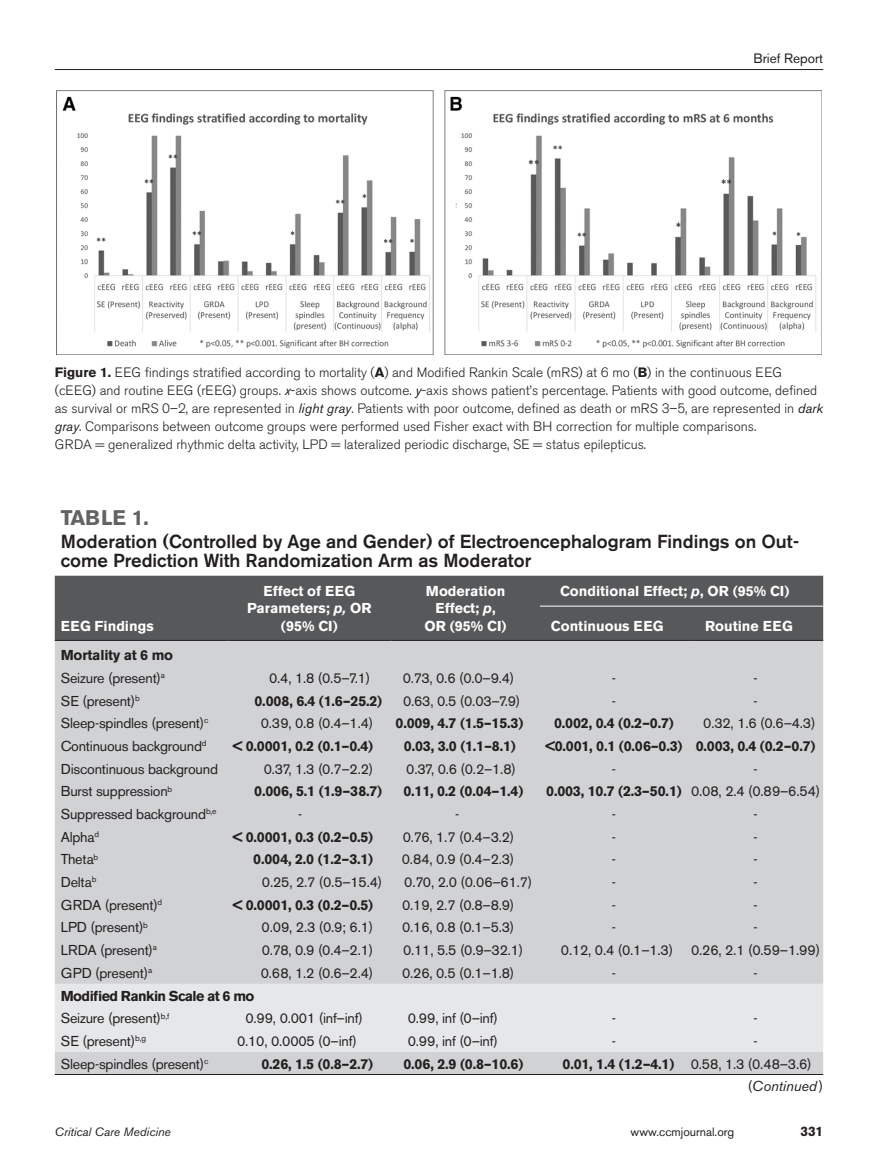
<style>
.page{position:relative;width:878px;height:1175px;background:#fff}
.page>*{position:absolute;margin:0;border:0;box-sizing:border-box;transform-origin:0 0}
.t1{font:700 21px "Akzidenz Grotesk BE";color:#636366}
.t2{font:500 18.75px/19.5px "Akzidenz Grotesk BE";color:#231f20}
.t3{font:14.25px/22.6px "Akzidenz Grotesk BE";letter-spacing:-.015em;color:#231f20}
.t4{font:700 14.25px "Akzidenz Grotesk BE";letter-spacing:-.015em;color:#231f20}
.t5{font:700 14.25px/17.2px "Akzidenz Grotesk BE";color:#fff;text-align:center}
.t6{font:700 14.25px/22.6px "Akzidenz Grotesk BE";letter-spacing:-.04em;color:#231f20}
.t7{font:300 13.5px/18px "Akzidenz Grotesk BE";color:#231f20}
.t8{font:13.5px "Akzidenz Grotesk BE";color:#231f20}
.t9{font:700 13.5px "Akzidenz Grotesk BE";color:#231f20}
.t10{font:italic 12px "Akzidenz Grotesk BE";color:#231f20}
.t11{font:12px "Akzidenz Grotesk BE";color:#231f20}
.s1{font-weight:700}
.s2{font-weight:400;font-style:italic}
.s3{font-style:italic}
.s4{font-weight:400}
</style>
<div class="page">
<hr style="left:55px;top:69px;width:768px;height:1px;background:#231f20">
<img style="left:57px;top:90px;width:764px;height:265px">
<div style="left:55px;top:575px;width:768px;height:65px;background:#57585a"></div>
<div style="left:55px;top:641px;width:768px;height:433px;background:#d1d2d4"></div>
<div style="left:55px;top:983px;width:768px;height:69px;background:#e6e7e9"></div>
<hr style="left:55px;top:640px;width:172px;height:1px;background:#231f20">
<hr style="left:227px;top:640px;width:164px;height:1px;background:#231f20">
<hr style="left:391px;top:640px;width:149px;height:1px;background:#231f20">
<hr style="left:540px;top:640px;width:148px;height:1px;background:#231f20">
<hr style="left:688px;top:640px;width:135px;height:1px;background:#231f20">
<hr style="left:540px;top:606px;width:283px;height:1px;background:#fff">
<hr style="left:55px;top:1074px;width:768px;height:1px;background:#231f20">
<p class="t8" style="left:753px;top:50px;width:71px">Brief Report</p>
<p class="t7" style="left:55px;top:364px;width:769px"><span class="s1">Figure 1.</span> EEG findings stratified according to mortality (<span class="s1">A</span>) and Modified Rankin Scale (mRS) at 6 mo (<span class="s1">B</span>) in the continuous EEG (cEEG) and routine EEG (rEEG) groups. <span class="s2">x</span>-axis shows outcome. <span class="s2">y</span>-axis shows patient’s percentage. Patients with good outcome, defined as survival or mRS 0–2, are represented in <span class="s2">light gray</span>. Patients with poor outcome, defined as death or mRS 3–5, are represented in <span class="s2">dark gray</span>. Comparisons between outcome groups were performed used Fisher exact with BH correction for multiple comparisons.<br>GRDA = generalized rhythmic delta activity, LPD = lateralized periodic discharge, SE = status epilepticus.</p>
<h1 class="t1" style="left:61px;top:506px;width:89px">TABLE 1.</h1>
<h2 class="t2" style="left:61px;top:531px;width:740px">Moderation (Controlled by Age and Gender) of Electroencephalogram Findings on Out&shy;come Prediction With Randomization Arm as Moderator</h2>
<p class="t5" style="left:61px;top:617px;width:94px">EEG Findings</p>
<p class="t3" style="left:61px;top:644px;width:114px"><span class="s1">Mortality at 6 mo<br></span>Seizure (present)<sup>a</sup></p>
<p class="t5" style="left:247px;top:582px;width:126px">Effect of EEG<br>Parameters; <span class="s3">p,</span> OR (95% CI)</p>
<p class="t5" style="left:424px;top:582px;width:83px">Moderation<br>Effect; <span class="s3">p</span>,<br>OR (95% CI)</p>
<p class="t5" style="left:560px;top:582px;width:231px">Conditional Effect; <span class="s3">p</span>, OR (95% CI)</p>
<p class="t5" style="left:551px;top:617px;width:114px">Continuous EEG</p>
<p class="t5" style="left:705px;top:617px;width:89px">Routine EEG</p>
<p class="t3" style="left:269px;top:666px;width:103px">0.4, 1.8 (0.5–7.1)</p>
<p class="t3" style="left:403px;top:666px;width:113px">0.73, 0.6 (0.0–9.4)</p>
<p class="t3" style="left:612px;top:666px;width:6px">-</p>
<p class="t3" style="left:753px;top:666px;width:6px">-</p>
<p class="t3" style="left:61px;top:689px;width:81px">SE (present)<sup>b</sup></p>
<p class="t4" style="left:254px;top:692px;width:129px">0.008, 6.4 (1.6–25.2)</p>
<p class="t3" style="left:403px;top:689px;width:119px">0.63, 0.5 (0.03–7.9)</p>
<p class="t3" style="left:612px;top:689px;width:6px">-</p>
<p class="t3" style="left:753px;top:689px;width:6px">-</p>
<p class="t3" style="left:61px;top:712px;width:149px">Sleep-spindles (present)<sup>c</sup></p>
<p class="t3" style="left:261px;top:712px;width:114px">0.39, 0.8 (0.4–1.4)</p>
<p class="t4" style="left:395px;top:715px;width:129px">0.009, 4.7 (1.5–15.3)</p>
<p class="t4" style="left:554px;top:715px;width:121px">0.002, 0.4 (0.2–0.7)</p>
<p class="t3" style="left:703px;top:712px;width:114px">0.32, 1.6 (0.6–4.3)</p>
<p class="t3" style="left:61px;top:734px;width:147px">Continuous background<sup>d</sup></p>
<p class="t4" style="left:233px;top:737px;width:142px">&lt; 0.0001, 0.2 (0.1–0.4)</p>
<p class="t4" style="left:404px;top:737px;width:113px">0.03, 3.0 (1.1–8.1)</p>
<p class="t4" style="left:545px;top:737px;width:271px">&lt;0.001, 0.1 (0.06–0.3) 0.003, 0.4 (0.2–0.7)</p>
<p class="t3" style="left:61px;top:757px;width:159px">Discontinuous background</p>
<p class="t3" style="left:264px;top:757px;width:111px">0.37, 1.3 (0.7–2.2)</p>
<p class="t3" style="left:406px;top:757px;width:111px">0.37, 0.6 (0.2–1.8)</p>
<p class="t3" style="left:612px;top:757px;width:6px">-</p>
<p class="t3" style="left:753px;top:757px;width:6px">-</p>
<p class="t3" style="left:61px;top:780px;width:113px">Burst suppression<sup>b</sup></p>
<p class="t4" style="left:254px;top:783px;width:130px">0.006, 5.1 (1.9–38.7)</p>
<p class="t4" style="left:403px;top:783px;width:121px">0.11, 0.2 (0.04–1.4)</p>
<p class="t4" style="left:546px;top:783px;width:275px">0.003, 10.7 (2.3–50.1) <span class="s4">0.08, 2.4 (0.89–6.54)</span></p>
<p class="t3" style="left:61px;top:802px;width:157px">Suppressed background<sup>b,e</sup></p>
<p class="t3" style="left:298px;top:802px;width:6px">-</p>
<p class="t3" style="left:455px;top:802px;width:6px">-</p>
<p class="t3" style="left:612px;top:802px;width:6px">-</p>
<p class="t3" style="left:753px;top:802px;width:6px">-</p>
<p class="t3" style="left:61px;top:825px;width:40px">Alpha<sup>d</sup></p>
<p class="t4" style="left:233px;top:828px;width:142px">&lt; 0.0001, 0.3 (0.2–0.5)</p>
<p class="t3" style="left:403px;top:825px;width:113px">0.76, 1.7 (0.4–3.2)</p>
<p class="t3" style="left:612px;top:825px;width:6px">-</p>
<p class="t3" style="left:753px;top:825px;width:6px">-</p>
<p class="t3" style="left:61px;top:848px;width:39px">Theta<sup>b</sup></p>
<p class="t4" style="left:253px;top:851px;width:121px">0.004, 2.0 (1.2–3.1)</p>
<p class="t3" style="left:402px;top:848px;width:114px">0.84, 0.9 (0.4–2.3)</p>
<p class="t3" style="left:612px;top:848px;width:6px">-</p>
<p class="t3" style="left:753px;top:848px;width:6px">-</p>
<p class="t3" style="left:61px;top:870px;width:37px">Delta<sup>b</sup></p>
<p class="t3" style="left:262px;top:870px;width:122px">0.25, 2.7 (0.5–15.4)</p>
<p class="t3" style="left:404px;top:870px;width:130px">0.70, 2.0 (0.06–61.7)</p>
<p class="t3" style="left:612px;top:870px;width:6px">-</p>
<p class="t3" style="left:753px;top:870px;width:6px">-</p>
<p class="t3" style="left:61px;top:893px;width:103px">GRDA (present)<sup>d</sup></p>
<p class="t4" style="left:233px;top:896px;width:142px">&lt; 0.0001, 0.3 (0.2–0.5)</p>
<p class="t3" style="left:402px;top:893px;width:114px">0.19, 2.7 (0.8–8.9)</p>
<p class="t3" style="left:612px;top:893px;width:6px">-</p>
<p class="t3" style="left:753px;top:893px;width:6px">-</p>
<p class="t3" style="left:61px;top:916px;width:89px">LPD (present)<sup>b</sup></p>
<p class="t3" style="left:261px;top:916px;width:113px">0.09, 2.3 (0.9; 6.1)</p>
<p class="t3" style="left:402px;top:916px;width:114px">0.16, 0.8 (0.1–5.3)</p>
<p class="t3" style="left:612px;top:916px;width:6px">-</p>
<p class="t3" style="left:753px;top:916px;width:6px">-</p>
<p class="t3" style="left:61px;top:939px;width:98px">LRDA (present)<sup>a</sup></p>
<p class="t3" style="left:262px;top:939px;width:113px">0.78, 0.9 (0.4–2.1)</p>
<p class="t3" style="left:403px;top:939px;width:122px">0.11, 5.5 (0.9–32.1)</p>
<p class="t3" style="left:561px;top:939px;width:114px">0.12, 0.4 (0.1–1.3)</p>
<p class="t3" style="left:691px;top:939px;width:130px">0.26, 2.1 (0.59–1.99)</p>
<p class="t3" style="left:61px;top:961px;width:93px">GPD (present)<sup>a</sup></p>
<p class="t3" style="left:261px;top:961px;width:114px">0.68, 1.2 (0.6–2.4)</p>
<p class="t3" style="left:402px;top:961px;width:114px">0.26, 0.5 (0.1–1.8)</p>
<p class="t3" style="left:612px;top:961px;width:6px">-</p>
<p class="t3" style="left:753px;top:961px;width:6px">-</p>
<p class="t6" style="left:61px;top:984px;width:195px">Modified Rankin Scale at 6 mo<br><span class="s4">Seizure (present)</span><sup>b,f</sup></p>
<p class="t3" style="left:245px;top:1007px;width:119px">0.99, 0.001 (inf–inf)</p>
<p class="t3" style="left:408px;top:1007px;width:92px">0.99, inf (0–inf)</p>
<p class="t3" style="left:612px;top:1007px;width:6px">-</p>
<p class="t3" style="left:753px;top:1007px;width:6px">-</p>
<p class="t3" style="left:61px;top:1029px;width:87px">SE (present)<sup>b,g</sup></p>
<p class="t3" style="left:237px;top:1029px;width:121px">0.10, 0.0005 (0–inf)</p>
<p class="t3" style="left:408px;top:1029px;width:92px">0.99, inf (0–inf)</p>
<p class="t3" style="left:612px;top:1029px;width:6px">-</p>
<p class="t3" style="left:753px;top:1029px;width:6px">-</p>
<p class="t3" style="left:61px;top:1052px;width:149px">Sleep-spindles (present)<sup>c</sup></p>
<p class="t4" style="left:261px;top:1055px;width:113px">0.26, 1.5 (0.8–2.7)</p>
<p class="t4" style="left:403px;top:1055px;width:121px">0.06, 2.9 (0.8–10.6)</p>
<p class="t3" style="left:747px;top:1052px;width:77px;text-indent:-185px"><span class="s1">0.01, 1.4 (1.2–4.1)</span> 0.58, 1.3 (0.48–3.6) (<span class="s3">Continued</span>)</p>
<p class="t10" style="left:55px;top:1125px;width:118px">Critical Care Medicine</p>
<p class="t11" style="left:630px;top:1125px;width:105px">www.ccmjournal.org</p>
<p class="t9" style="left:800px;top:1123px;width:24px">331</p>
</div>
